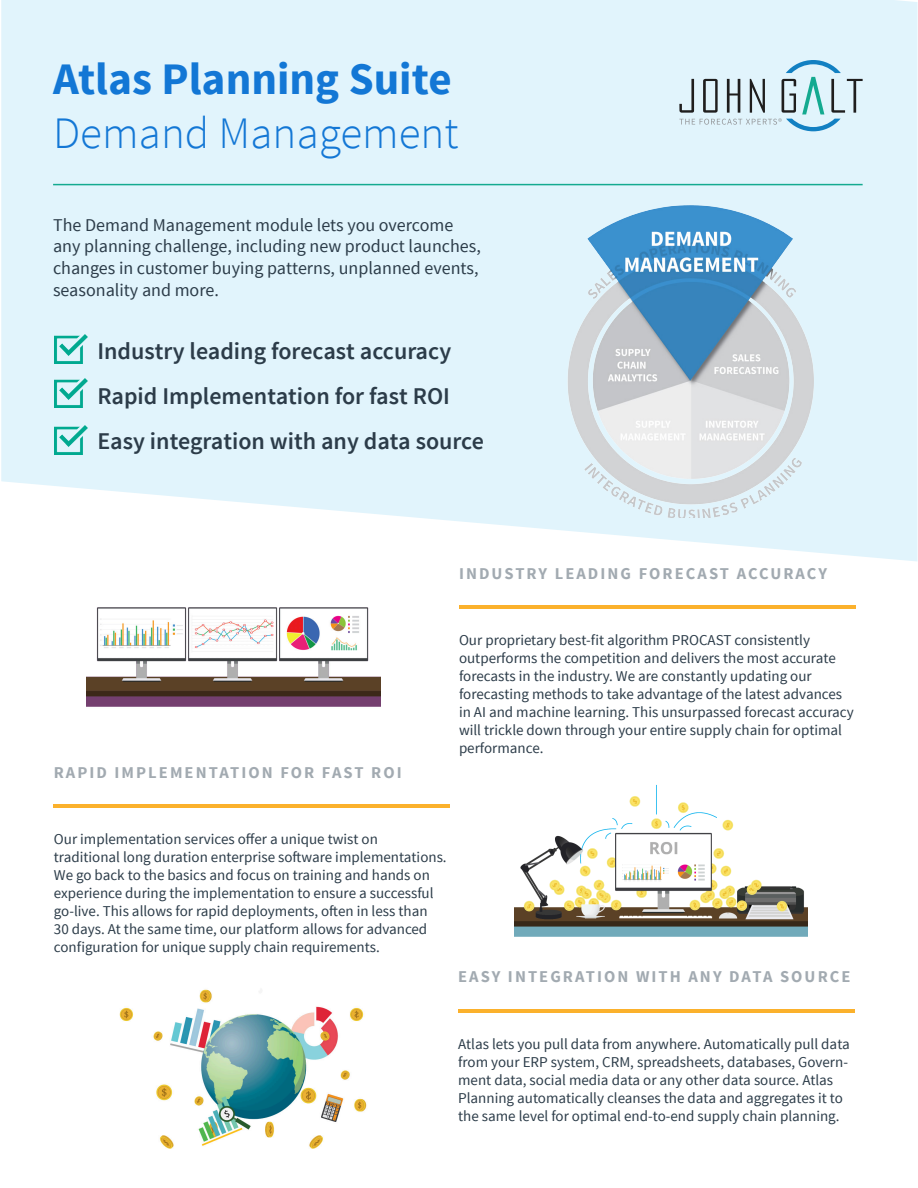
<style>
.page{position:relative;width:918px;height:1188px;background:#fff}
.page>*{position:absolute;margin:0;border:0;box-sizing:border-box;transform-origin:0 0}
.t1{font:700 45px/54px "Source Sans Pro";color:#1377d5}
.t2{font:600 24px "Source Sans Pro";color:#2c3c49}
.t3{font:18px "Source Sans Pro";color:#2c3c49}
.t4{font:700 16.5px "Source Sans Pro";letter-spacing:.125em;color:#a2aab1}
.t5{font:15px/18px "Source Sans Pro";color:#2c3c49}
.s1{font-weight:300}
</style>
<div class="page">
<svg style="left:1px;top:0;width:916px;height:561px;background:#e3f4fc"></svg>
<hr style="left:459px;top:605px;width:396px;height:4px;background:#fbb12c">
<hr style="left:54px;top:804px;width:396px;height:4px;background:#fbb12c">
<hr style="left:458px;top:1009px;width:396px;height:4px;background:#fbb12c">
<svg style="left:679px;top:60px;width:184px;height:71px;background:#c2d9e2"></svg>
<hr style="left:53px;top:184px;width:810px;height:1px;background:#14aa90">
<img style="left:54px;top:335px;width:34px;height:29px">
<img style="left:54px;top:378px;width:34px;height:29px">
<img style="left:54px;top:425px;width:34px;height:29px">
<img style="left:567px;top:203px;width:250px;height:315px">
<img style="left:514px;top:784px;width:294px;height:153px">
<img style="left:87px;top:607px;width:293px;height:100px">
<img style="left:119px;top:989px;width:248px;height:160px">
<p class="t1" style="left:53px;top:53px;width:407px">Atlas Planning Suite<br><span class="s1">Demand Management</span></p>
<p class="t3" style="left:53px;top:214px;width:402px">The Demand Management module lets you overcome</p>
<p class="t3" style="left:53px;top:235px;width:429px">any planning challenge, including new product launches,</p>
<p class="t3" style="left:53px;top:257px;width:427px">changes in customer buying patterns, unplanned events,</p>
<p class="t3" style="left:53px;top:278px;width:167px">seasonality and more.</p>
<p class="t2" style="left:97px;top:335px;width:355px">Industry leading forecast accuracy</p>
<p class="t2" style="left:97px;top:380px;width:354px">Rapid Implementation for fast ROI</p>
<p class="t2" style="left:97px;top:425px;width:388px">Easy integration with any data source</p>
<p class="t4" style="left:459px;top:563px;width:370px">INDUSTRY LEADING FORECAST ACCURACY</p>
<p class="t4" style="left:54px;top:762px;width:349px">RAPID IMPLEMENTATION FOR FAST ROI</p>
<p class="t5" style="left:459px;top:632px;width:396px">Our proprietary best-fit algorithm PROCAST consistently outperforms the competition and delivers the most accurate forecasts in the industry. We are constantly updating our forecasting methods to take advantage of the latest advances in AI and machine learning. This unsurpassed forecast accuracy will trickle down through your entire supply chain for optimal performance.</p>
<p class="t5" style="left:54px;top:831px;width:394px">Our implementation services offer a unique twist on traditional long duration enterprise software implementations.<br>We go back to the basics and focus on training and hands on experience during the implementation to ensure a successful go-live. This allows for rapid deployments, often in less than<br>30 days. At the same time, our platform allows for advanced configuration for unique supply chain requirements.</p>
<p class="t4" style="left:458px;top:966px;width:394px">EASY INTEGRATION WITH ANY DATA SOURCE</p>
<p class="t5" style="left:458px;top:1035px;width:393px">Atlas lets you pull data from anywhere. Automatically pull data from your ERP system, CRM, spreadsheets, databases, Govern&shy;ment data, social media data or any other data source. Atlas Planning automatically cleanses the data and aggregates it to the same level for optimal end-to-end supply chain planning.</p>
</div>
